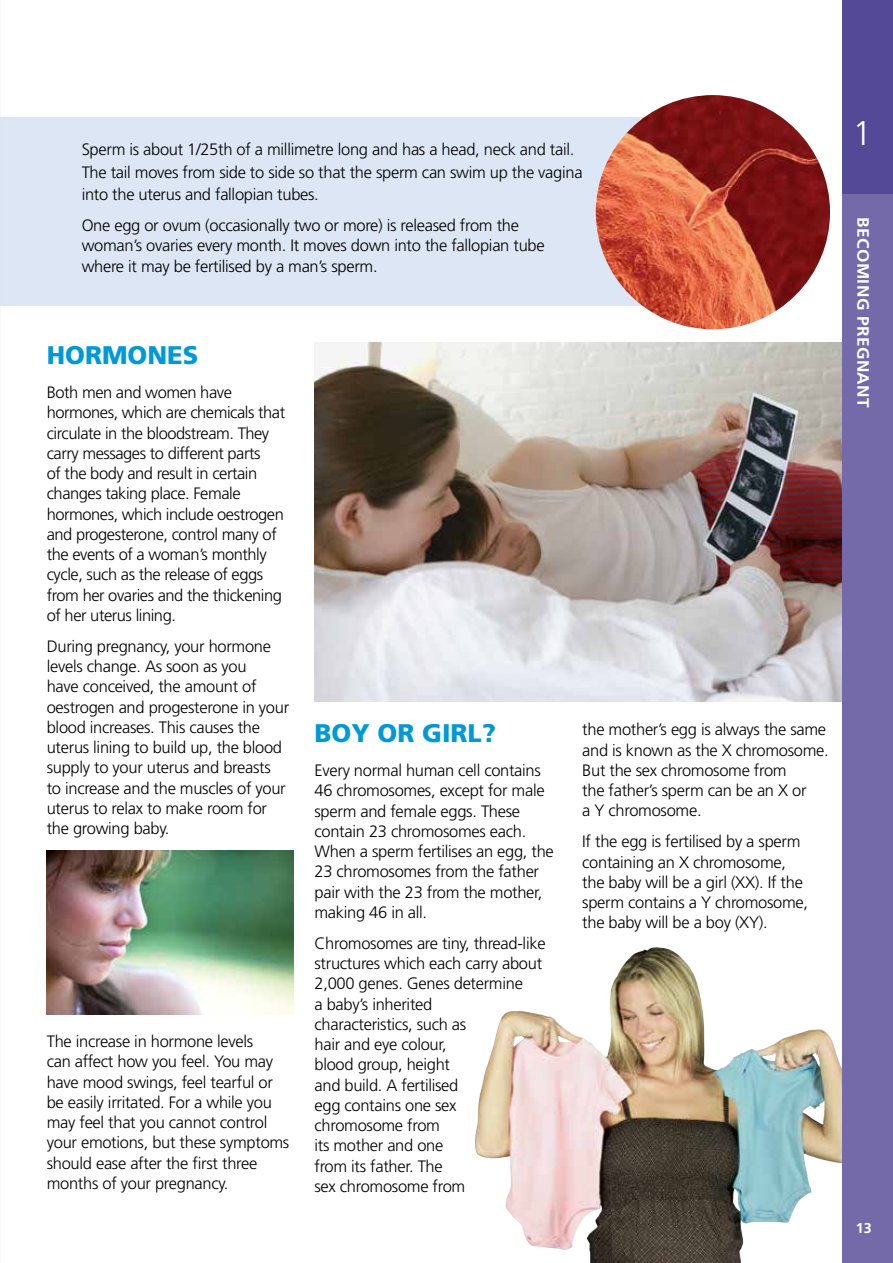
<style>
.page{position:relative;width:893px;height:1263px;background:#fff}
.page>*{position:absolute;margin:0;border:0;box-sizing:border-box;transform-origin:0 0}
.t1{font:300 34.2px "Frutiger";color:#fff}
.t2{font:900 25.5px "Frutiger";color:#0099d8}
.t3{font:300 16.5px/20.2px "Frutiger";letter-spacing:-.02em;color:#000}
.t4{font:700 16.35px "Frutiger";letter-spacing:.025em;color:#fff;scale:1.05 1}
.t5{font:700 14.25px "Frutiger";color:#fff}
</style>
<div class="page">
<img style="left:475px;top:948px;width:350px;height:315px">
<div style="left:0;top:117px;width:705px;height:189px;background:#dce6f5"></div>
<img style="left:596px;top:95px;width:234px;height:234px;border-radius:117px">
<img style="left:315px;top:343px;width:527px;height:358px">
<img style="left:46px;top:850px;width:247px;height:164px">
<div style="left:842px;top:164px;width:51px;height:1099px;background:#746aaa"></div>
<div style="left:842px;top:0;width:51px;height:193px;background:#534996"></div>
<p class="t3" style="left:82px;top:138px;width:502px;line-height:22.5px">Sperm is about 1/25th of a millimetre long and has a head, neck and tail.<br>The tail moves from side to side so that the sperm can swim up the vagina into the uterus and fallopian tubes.</p>
<p class="t3" style="left:82px;top:215px;width:464px">One egg or ovum (occasionally two or more) is released from the woman’s ovaries every month. It moves down into the fallopian tube where it may be fertilised by a man’s sperm.</p>
<h2 class="t2" style="left:47px;top:340px;width:153px">HORMONES</h2>
<p class="t3" style="left:47px;top:382px;width:240px">Both men and women have hormones, which are chemicals that circulate in the bloodstream. They carry messages to different parts<br>of the body and result in certain changes taking place. Female hormones, which include oestrogen and progesterone, control many of the events of a woman’s monthly cycle, such as the release of eggs from her ovaries and the thickening of her uterus lining.</p>
<p class="t3" style="left:47px;top:636px;width:244px">During pregnancy, your hormone levels change. As soon as you<br>have conceived, the amount of oestrogen and progesterone in your blood increases. This causes the uterus lining to build up, the blood supply to your uterus and breasts to increase and the muscles of your uterus to relax to make room for the growing baby.</p>
<p class="t3" style="left:47px;top:1031px;width:244px">The increase in hormone levels<br>can affect how you feel. You may have mood swings, feel tearful or be easily irritated. For a while you may feel that you cannot control your emotions, but these symptoms should ease after the first three months of your pregnancy.</p>
<h2 class="t2" style="left:315px;top:718px;width:183px">BOY OR GIRL?</h2>
<p class="t3" style="left:315px;top:760px;width:241px">Every normal human cell contains<br>46 chromosomes, except for male sperm and female eggs. These contain 23 chromosomes each.<br>When a sperm fertilises an egg, the<br>23 chromosomes from the father pair with the 23 from the mother, making 46 in all.</p>
<p class="t3" style="left:315px;top:933px;width:233px">Chromosomes are tiny, thread-like structures which each carry about<br>2,000 genes. Genes determine<br>a baby’s inherited<br>characteristics, such as<br>hair and eye colour,<br>blood group, height<br>and build. A fertilised<br>egg contains one sex chromosome from<br>its mother and one<br>from its father. The<br>sex chromosome from</p>
<p class="t3" style="left:582px;top:719px;width:248px">the mother’s egg is always the same and is known as the X chromosome.<br>But the sex chromosome from<br>the father’s sperm can be an X or<br>a Y chromosome.</p>
<p class="t3" style="left:582px;top:831px;width:227px">If the egg is fertilised by a sperm containing an X chromosome, the baby will be a girl (XX). If the sperm contains a Y chromosome, the baby will be a boy (XY).</p>
<h1 class="t1" style="left:853px;top:114px;width:21px">1</h1>
<p class="t4" style="left:873px;top:217px;width:183px;rotate:90deg">BECOMING PREGNANT</p>
<p class="t5" style="left:856px;top:1220px;width:17px">13</p>
</div>
